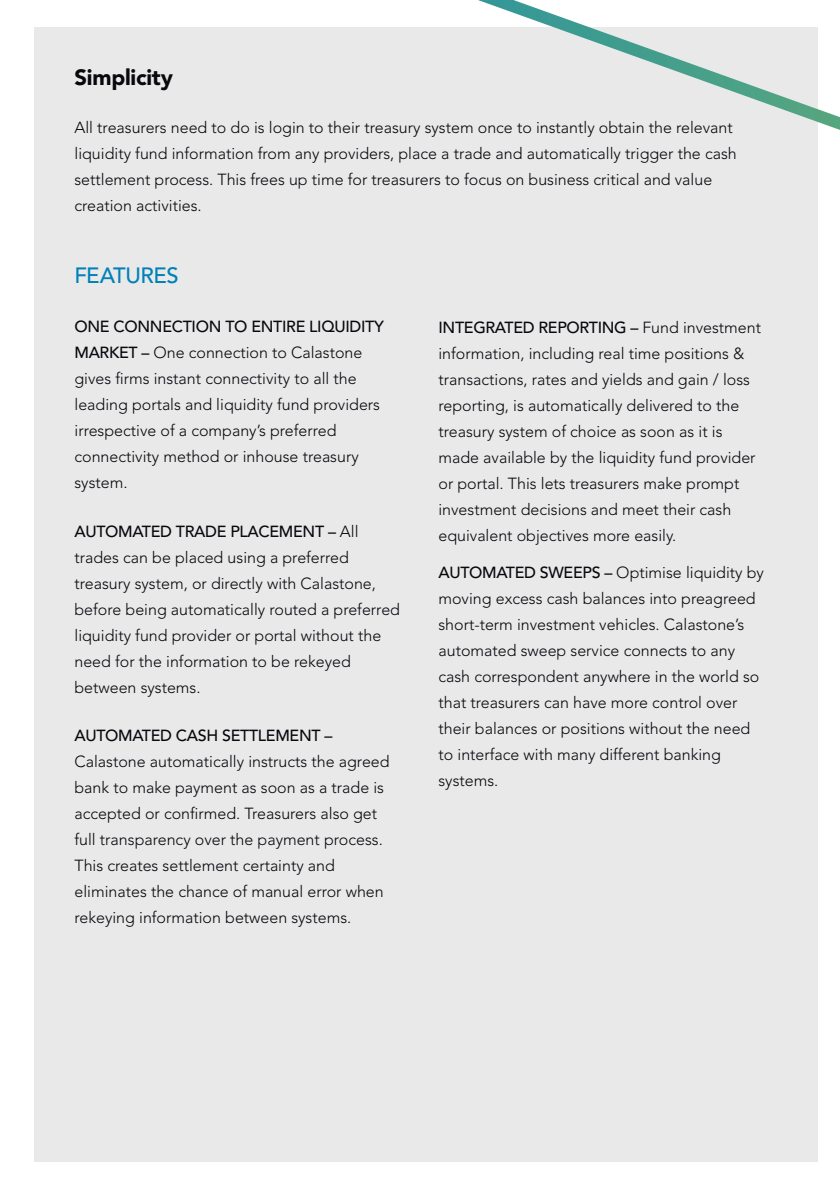
<style>
.page{position:relative;width:840px;height:1191px;background:#fff}
.page>*{position:absolute;margin:0;border:0;box-sizing:border-box;transform-origin:0 0}
.Paragraph_Style_1__1{font:900 22px "Avenir LT Std";letter-spacing:-.01em;color:#08080d}
.Box_paragraph_style{font:500 22px "Avenir LT Std";letter-spacing:-.02em;color:#0181b8}
.Paragraph_Style_1__1-2{font:300 16px/26px "Avenir LT Std";color:#08080d}
.s1{font-weight:500}
</style>
<div class="page">
<div style="left:34px;top:28px;width:782px;height:1134px;background:#e9e9ea"></div>
<svg style="left:430px;top:0;width:409px;height:172px"></svg>
<p class="Paragraph_Style_1__1" style="left:74px;top:64px;width:100px">Simplicity</p>
<p class="Paragraph_Style_1__1-2" style="left:74px;top:115px;width:663px">All treasurers need to do is login to their treasury system once to instantly obtain the relevant liquidity fund information from any providers, place a trade and automatically trigger the cash settlement process. This frees up time for treasurers to focus on business critical and value creation activities.</p>
<p class="Box_paragraph_style" style="left:74px;top:263px;width:106px">FEATURES</p>
<p class="Paragraph_Style_1__1-2" style="left:74px;top:313px;width:311px"><span class="s1">ONE CONNECTION TO ENTIRE LIQUIDITY MARKET –</span> One connection to Calastone gives firms instant connectivity to all the leading portals and liquidity fund providers irrespective of a company’s preferred connectivity method or inhouse treasury system.</p>
<p class="Paragraph_Style_1__1-2" style="left:74px;top:518px;width:327px"><span class="s1">AUTOMATED TRADE PLACEMENT –</span> All trades can be placed using a preferred treasury system, or directly with Calastone, before being automatically routed a preferred liquidity fund provider or portal without the need for the information to be rekeyed between systems.</p>
<p class="Paragraph_Style_1__1-2" style="left:74px;top:723px;width:316px"><span class="s1">AUTOMATED CASH SETTLEMENT – </span>Calastone automatically instructs the agreed bank to make payment as soon as a trade is accepted or confirmed. Treasurers also get full transparency over the payment process.<br>This creates settlement certainty and eliminates the chance of manual error when rekeying information between systems.</p>
<p class="Paragraph_Style_1__1-2" style="left:438px;top:314px;width:324px"><span class="s1">INTEGRATED REPORTING –</span> Fund investment information, including real time positions &amp; transactions, rates and yields and gain / loss reporting, is automatically delivered to the treasury system of choice as soon as it is made available by the liquidity fund provider or portal. This lets treasurers make prompt investment decisions and meet their cash equivalent objectives more easily.</p>
<p class="Paragraph_Style_1__1-2" style="left:438px;top:559px;width:327px"><span class="s1">AUTOMATED SWEEPS –</span> Optimise liquidity by moving excess cash balances into preagreed short-term investment vehicles. Calastone’s automated sweep service connects to any cash correspondent anywhere in the world so that treasurers can have more control over their balances or positions without the need to interface with many different banking systems.</p>
</div>
